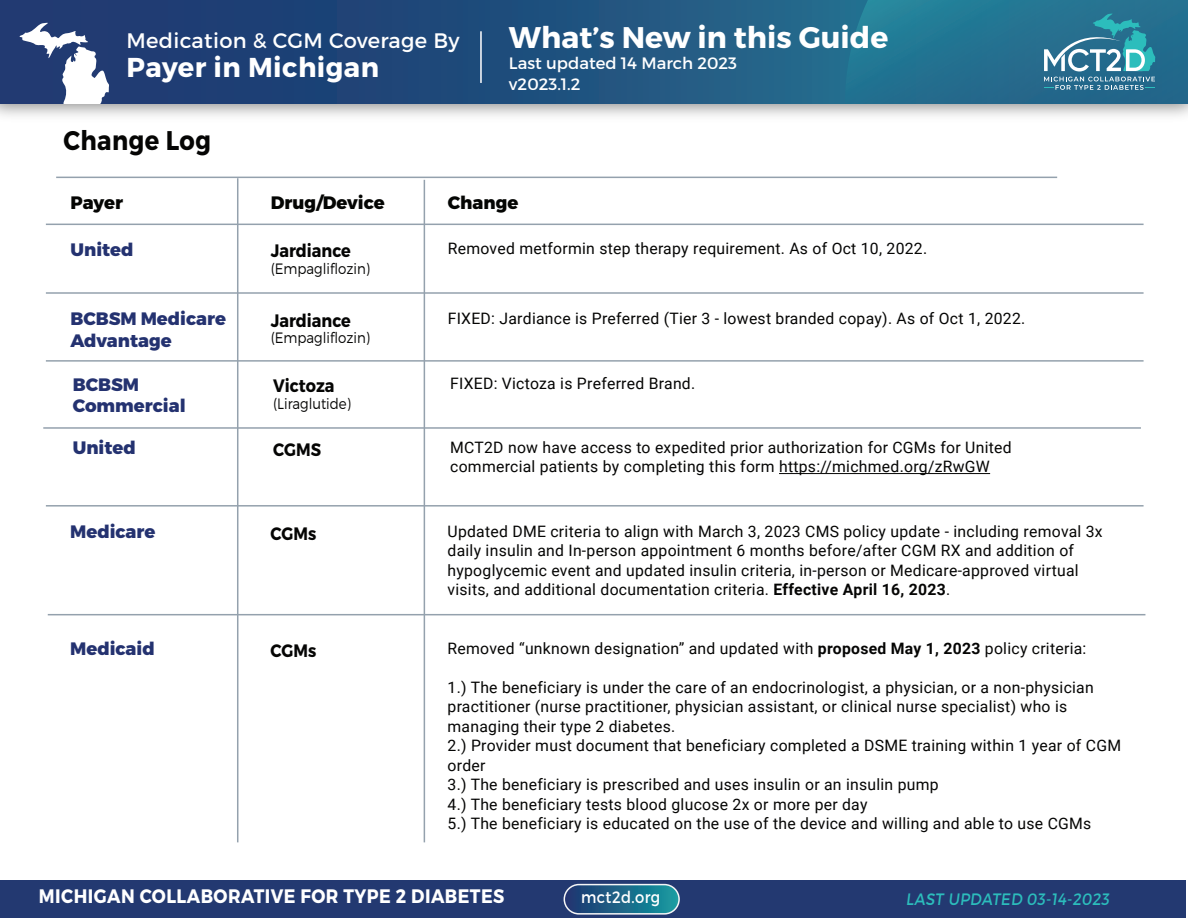
<style>
.page{position:relative;width:1188px;height:918px;background:#fff}
.page>*{position:absolute;margin:0;border:0;box-sizing:border-box;transform-origin:0 0}
.t1{font:29.85px "Trueno Bd";color:#fff}
.t2{font:27.3px "Trueno Bd";letter-spacing:.015em;color:#fff}
.t3{font:27px "Trueno Bd";letter-spacing:.015em;color:#050504;scale:.89 1}
.t4{font:21px "Trueno Rg";letter-spacing:.015em;color:#fff}
.t5{font:19.5px "Trueno Bd";letter-spacing:.025em;color:#fff;scale:.89 1}
.t6{font:18px/21.6px "Trueno Ex Bd";color:#243270}
.t7{font:18px "Trueno Bd";color:#050504;scale:.89 1}
.t8{font:18px "Trueno Ex Bd";color:#040503}
.t9{font:16.5px/21px "Trueno Rg";color:#fff}
.t10{font:16.5px "Trueno Rg It";letter-spacing:.025em;color:#2cbdbc;scale:.89 1}
.t11{font:16.5px "Trueno Rg";letter-spacing:.025em;color:#fff;scale:.89 1}
.t12{font:15.75px/19.5px "Roboto";letter-spacing:.015em;color:#050504}
.t13{font:15px "Trueno Lt";color:#050504;scale:.89 1}
.s1{font-weight:700}
</style>
<div class="page">
<hr style="left:46px;top:224px;width:1098px;height:1px;background:#94a1ad">
<hr style="left:46px;top:505px;width:1098px;height:2px;background:#94a1ad">
<hr style="left:43px;top:427px;width:1098px;height:2px;background:#94a1ad">
<svg style="left:0;top:0;width:845px;height:104px;background:#204c7c"></svg>
<svg style="left:19px;top:22px;width:91px;height:82px"></svg>
<svg style="left:845px;top:0;width:343px;height:104px;background:#2b7895"></svg>
<hr style="left:480px;top:31px;width:2px;height:52px;background:#fff">
<div style="left:0;top:880px;width:1186px;height:38px;background:#233971"></div>
<svg style="left:564px;top:885px;width:115px;height:29px"></svg>
<div style="left:564px;top:884px;width:116px;height:31px;border:2px solid #f4f5f6;border-radius:15px"></div>
<hr style="left:56px;top:177px;width:1001px;height:1px;background:#94a1ad">
<hr style="left:46px;top:292px;width:1098px;height:2px;background:#94a1ad">
<hr style="left:46px;top:360px;width:1098px;height:2px;background:#94a1ad">
<hr style="left:48px;top:614px;width:1097px;height:1px;background:#94a1ad">
<hr style="left:237px;top:178px;width:1px;height:664px;background:#94a1ad">
<hr style="left:424px;top:180px;width:1px;height:662px;background:#94a1ad">
<hr style="left:779px;top:473px;width:211px;height:1px;background:#050504">
<h3 class="t4" style="left:126px;top:28px;width:335px">Medication &amp; CGM Coverage By</h3>
<h2 class="t2" style="left:126px;top:51px;width:254px">Payer in Michigan</h2>
<h3 class="t3" style="left:63px;top:124px;width:167px">Change Log</h3>
<h1 class="t1" style="left:509px;top:18px;width:381px">What’s New in this Guide</h1>
<p class="t9" style="left:509px;top:52px;width:230px">Last updated 14 March 2023 v2023.1.2</p>
<p class="t8" style="left:70px;top:192px;width:54px">Payer</p>
<p class="t8" style="left:271px;top:192px;width:115px">Drug/Device</p>
<p class="t8" style="left:448px;top:192px;width:72px">Change</p>
<p class="t6" style="left:71px;top:239px;width:65px">United</p>
<p class="t7" style="left:271px;top:240px;width:91px">Jardiance</p>
<p class="t12" style="left:448px;top:238px;width:481px">Removed metformin step therapy requirement. As of Oct 10, 2022.</p>
<p class="t13" style="left:271px;top:259px;width:113px">(Empagliflozin)</p>
<p class="t6" style="left:70px;top:309px;width:157px">BCBSM Medicare<br>Advantage</p>
<p class="t7" style="left:271px;top:309px;width:91px">Jardiance</p>
<p class="t12" style="left:448px;top:308px;width:579px">FIXED: Jardiance is Preferred (Tier 3 - lowest branded copay). As of Oct 1, 2022.</p>
<p class="t13" style="left:271px;top:329px;width:113px">(Empagliflozin)</p>
<p class="t6" style="left:73px;top:374px;width:114px">BCBSM<br>Commercial</p>
<p class="t7" style="left:273px;top:375px;width:70px">Victoza</p>
<p class="t12" style="left:450px;top:373px;width:247px">FIXED: Victoza is Preferred Brand.</p>
<p class="t13" style="left:273px;top:394px;width:89px">(Liraglutide)</p>
<p class="t6" style="left:73px;top:438px;width:65px">United</p>
<p class="t12" style="left:450px;top:437px;width:563px">MCT2D now have access to expedited prior authorization for CGMs for United commercial patients by completing this form https://michmed.org/zRwGW</p>
<p class="t7" style="left:273px;top:438px;width:55px">CGMS</p>
<p class="t6" style="left:70px;top:521px;width:87px">Medicare</p>
<p class="t12" style="left:448px;top:521px;width:657px">Updated DME criteria to align with March 3, 2023 CMS policy update - including removal 3x daily insulin and In-person appointment 6 months before/after CGM RX and addition of hypoglycemic event and updated insulin criteria, in-person or Medicare-approved virtual visits, and additional documentation criteria. <span class="s1">Effective April 16, 2023</span>.</p>
<p class="t7" style="left:271px;top:522px;width:53px">CGMs</p>
<p class="t6" style="left:70px;top:639px;width:86px">Medicaid</p>
<p class="t12" style="left:448px;top:638px;width:640px">Removed “unknown designation” and updated with <span class="s1">proposed May 1, 2023</span> policy criteria:</p>
<p class="t12" style="left:448px;top:677px;width:675px">1.) The beneficiary is under the care of an endocrinologist, a physician, or a non-physician practitioner (nurse practitioner, physician assistant, or clinical nurse specialist) who is managing their type 2 diabetes.<br>2.) Provider must document that beneficiary completed a DSME training within 1 year of CGM order<br>3.) The beneficiary is prescribed and uses insulin or an insulin pump<br>4.) The beneficiary tests blood glucose 2x or more per day<br>5.) The beneficiary is educated on the use of the device and willing and able to use CGMs</p>
<p class="t7" style="left:271px;top:639px;width:53px">CGMs</p>
<p class="t5" style="left:39px;top:884px;width:525px">MICHIGAN COLLABORATIVE FOR TYPE 2 DIABETES</p>
<p class="t11" style="left:581px;top:887px;width:90px">mct2d.org</p>
<p class="t10" style="left:906px;top:889px;width:230px">LAST UPDATED 03-14-2023</p>
</div>
